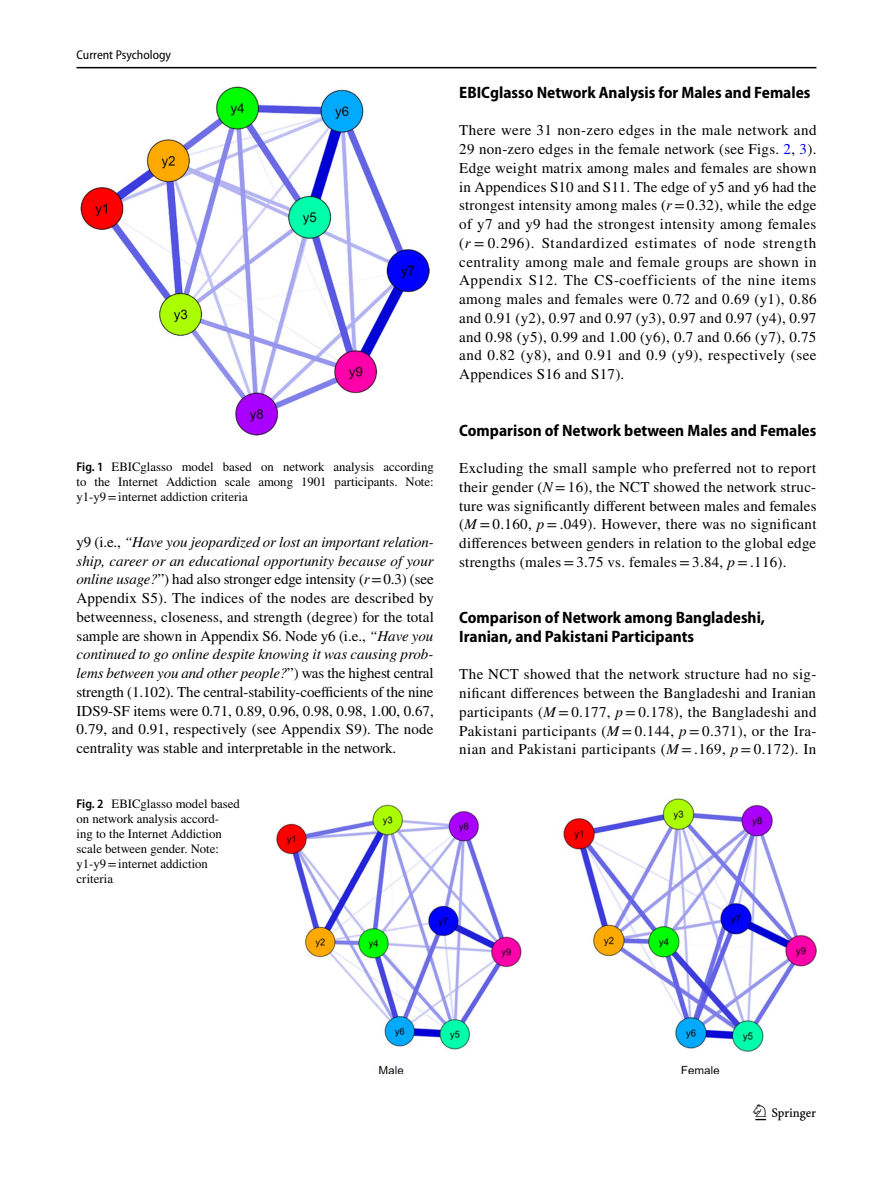
<style>
.page{position:relative;width:893px;height:1187px;background:#fff}
.page>*{position:absolute;margin:0;border:0;box-sizing:border-box;transform-origin:0 0}
.t1{font:22.5px "Springnew Regular 3";color:#000}
.t2{font:700 semi-condensed 16.5px/18.8px "Myriad Pro";color:#000}
.t3{font:15px/18.8px "STIX";letter-spacing:.02em;color:#000;text-align:justify}
.t4{font:12.75px/15px "STIX";color:#000;text-align:justify}
.t5{font:semi-condensed 12.75px "Myriad Pro";color:#000}
.s1{font-family:"Myriad Pro";font-weight:600;font-stretch:semi-condensed}
.s2{font-style:italic}
.s3{color:#00f}
</style>
<div class="page">
<hr style="left:77px;top:67px;width:739px;height:1px;background:#000">
<img style="left:81px;top:87px;width:348px;height:349px">
<img style="left:276px;top:798px;width:540px;height:275px">
<p class="t5" style="left:77px;top:48px;width:96px">Current Psychology</p>
<p class="t4" style="left:77px;top:460px;width:359px"><span class="s1">Fig. 1</span> EBICglasso model based on network analysis according to the Internet Addiction scale among 1901 participants. Note: y1-y9=internet addiction criteria</p>
<p class="t3" style="left:77px;top:533px;width:359px">y9 (i.e., <span class="s2">“Have you jeopardized or lost an important relation&shy;ship, career or an educational opportunity because of your online usage?</span>”) had also stronger edge intensity (<span class="s2">r</span>=0.3) (see Appendix S5). The indices of the nodes are described by betweenness, closeness, and strength (degree) for the total sample are shown in Appendix S6. Node y6 (i.e., <span class="s2">“Have you continued to go online despite knowing it was causing prob&shy;lems between you and other people?</span>”) was the highest central strength (1.102). The central-stability-coefficients of the nine IDS9-SF items were 0.71, 0.89, 0.96, 0.98, 0.98, 1.00, 0.67, 0.79, and 0.91, respectively (see Appendix S9). The node centrality was stable and interpretable in the network.</p>
<p class="t4" style="left:77px;top:796px;width:165px;text-align:left"><span class="s1">Fig. 2</span> EBICglasso model based on network analysis accord-<br>ing to the Internet Addiction scale between gender. Note: y1-y9=internet addiction criteria</p>
<p class="t2" style="left:459px;top:83px;width:353px">EBICglasso Network Analysis for Males and Females</p>
<p class="t3" style="left:459px;top:122px;width:359px">There were 31 non-zero edges in the male network and 29 non-zero edges in the female network (see Figs. <span class="s3">2</span>, <span class="s3">3</span>).<br>Edge weight matrix among males and females are shown in Appendices S10 and S11. The edge of y5 and y6 had the strongest intensity among males (<span class="s2">r</span>=0.32), while the edge of y7 and y9 had the strongest intensity among females (<span class="s2">r</span> = 0.296). Standardized estimates of node strength centrality among male and female groups are shown in Appendix S12. The CS-coefficients of the nine items among males and females were 0.72 and 0.69 (y1), 0.86 and 0.91 (y2), 0.97 and 0.97 (y3), 0.97 and 0.97 (y4), 0.97 and 0.98 (y5), 0.99 and 1.00 (y6), 0.7 and 0.66 (y7), 0.75 and 0.82 (y8), and 0.91 and 0.9 (y9), respectively (see Appendices S16 and S17).</p>
<p class="t2" style="left:459px;top:421px;width:359px">Comparison of Network between Males and Females</p>
<p class="t3" style="left:459px;top:459px;width:359px">Excluding the small sample who preferred not to report their gender (<span class="s2">N</span>=16), the NCT showed the network struc&shy;ture was significantly different between males and females (<span class="s2">M</span> = 0.160, <span class="s2">p</span> = .049). However, there was no significant differences between genders in relation to the global edge strengths (males=3.75 vs. females=3.84, <span class="s2">p</span>=.116).</p>
<p class="t2" style="left:459px;top:608px;width:307px">Comparison of Network among Bangladeshi,<br>Iranian, and Pakistani Participants</p>
<p class="t3" style="left:459px;top:666px;width:359px">The NCT showed that the network structure had no sig&shy;nificant differences between the Bangladeshi and Iranian participants (<span class="s2">M</span> =0.177, <span class="s2">p</span>=0.178), the Bangladeshi and Pakistani participants (<span class="s2">M</span> = 0.144, <span class="s2">p</span> = 0.371), or the Ira&shy;nian and Pakistani participants (<span class="s2">M</span> = .169, <span class="s2">p</span> = 0.172). In</p>
<h1 class="t1" style="left:755px;top:1104px;width:62px">1 3</h1>
</div>
